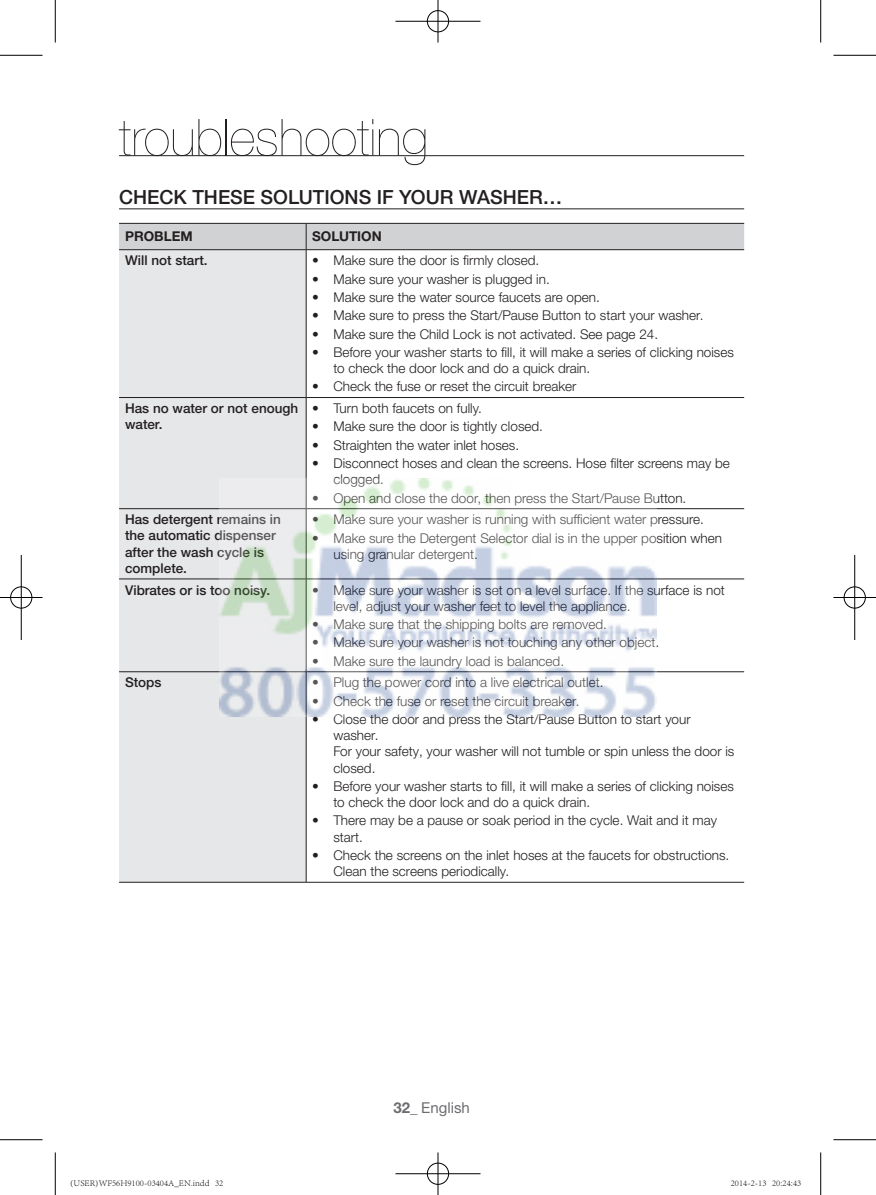
<style>
.page{position:relative;width:876px;height:1195px;background:#fff}
.page>*{position:absolute;margin:0;border:0;box-sizing:border-box;transform-origin:0 0}
.t1{font:200 51px "Helvetica Neue LTW1 G";color:#231f20}
.t2{font:500 19.5px "Helvetica Neue LTW1 G";color:#231f20}
.t3{font:15px "Helvetica Neue LTW1 G";color:#6c6d70}
.t4{font:300 13.5px/16.2px "Helvetica Neue LTW1 G";color:#231f20}
.t5{font:500 13.5px/16.2px "Helvetica Neue LTW1 G";color:#231f20}
.t6{font:700 13.5px "Helvetica Neue LTW1 G";color:#231f20}
.t7{font:300 9px "Adobe Song Std";color:#000}
.s1{font-weight:700}
</style>
<div class="page">
<hr style="left:119px;top:155px;width:625px;height:1px;background:#231f20">
<hr style="left:119px;top:209px;width:625px;height:1px;background:#231f20">
<div style="left:119px;top:250px;width:187px;height:632px;background:#e6e7e9"></div>
<div style="left:119px;top:223px;width:625px;height:26px;background:#d1d2d4"></div>
<hr style="left:119px;top:249px;width:187px;height:1px;background:#231f20">
<hr style="left:306px;top:249px;width:438px;height:1px;background:#231f20">
<hr style="left:306px;top:250px;width:1px;height:147px;background:#231f20">
<hr style="left:119px;top:397px;width:187px;height:1px;background:#231f20">
<hr style="left:306px;top:397px;width:438px;height:1px;background:#231f20">
<hr style="left:306px;top:398px;width:1px;height:110px;background:#231f20">
<hr style="left:119px;top:508px;width:187px;height:1px;background:#231f20">
<hr style="left:306px;top:508px;width:438px;height:1px;background:#231f20">
<hr style="left:119px;top:579px;width:187px;height:1px;background:#231f20">
<hr style="left:306px;top:579px;width:438px;height:1px;background:#231f20">
<hr style="left:119px;top:671px;width:187px;height:1px;background:#231f20">
<hr style="left:306px;top:671px;width:438px;height:1px;background:#231f20">
<hr style="left:306px;top:672px;width:1px;height:210px;background:#231f20">
<hr style="left:119px;top:882px;width:187px;height:1px;background:#231f20">
<hr style="left:306px;top:882px;width:438px;height:1px;background:#231f20">
<hr style="left:0;top:55px;width:43px;height:1px;background:#000">
<hr style="left:833px;top:55px;width:43px;height:1px;background:#000">
<hr style="left:0;top:1139px;width:43px;height:1px;background:#000">
<hr style="left:833px;top:1139px;width:43px;height:1px;background:#000">
<hr style="left:55px;top:0;width:1px;height:43px;background:#000">
<hr style="left:55px;top:1152px;width:1px;height:43px;background:#000">
<hr style="left:820px;top:0;width:1px;height:43px;background:#000">
<hr style="left:820px;top:1152px;width:1px;height:43px;background:#000">
<div style="left:426px;top:10px;width:24px;height:23px;border:2px solid #fff;border-radius:50%"></div>
<hr style="left:395px;top:20px;width:85px;height:2px;background:#fff">
<hr style="left:437px;top:0;width:2px;height:43px;background:#fff">
<div style="left:427px;top:10px;width:22px;height:22px;border:1px solid #000;border-radius:50%"></div>
<hr style="left:395px;top:21px;width:85px;height:1px;background:#000">
<hr style="left:438px;top:0;width:1px;height:43px;background:#000">
<div style="left:426px;top:1162px;width:24px;height:23px;border:2px solid #fff;border-radius:50%"></div>
<hr style="left:395px;top:1172px;width:85px;height:3px;background:#fff">
<hr style="left:437px;top:1152px;width:2px;height:43px;background:#fff">
<div style="left:427px;top:1163px;width:22px;height:21px;border:1px solid #000;border-radius:50%"></div>
<hr style="left:395px;top:1173px;width:85px;height:1px;background:#000">
<hr style="left:438px;top:1152px;width:1px;height:43px;background:#000">
<div style="left:10px;top:586px;width:23px;height:23px;border:2px solid #fff;border-radius:50%"></div>
<hr style="left:0;top:596px;width:43px;height:2px;background:#fff">
<hr style="left:20px;top:555px;width:2px;height:85px;background:#fff">
<div style="left:10px;top:587px;width:22px;height:21px;border:1px solid #000;border-radius:50%"></div>
<hr style="left:0;top:597px;width:43px;height:1px;background:#000">
<hr style="left:21px;top:555px;width:1px;height:85px;background:#000">
<div style="left:843px;top:586px;width:23px;height:23px;border:2px solid #fff;border-radius:50%"></div>
<hr style="left:833px;top:596px;width:43px;height:2px;background:#fff">
<hr style="left:854px;top:555px;width:2px;height:85px;background:#fff">
<div style="left:844px;top:587px;width:21px;height:21px;border:1px solid #000;border-radius:50%"></div>
<hr style="left:833px;top:597px;width:43px;height:1px;background:#000">
<hr style="left:854px;top:555px;width:1px;height:85px;background:#000">
<img style="left:219px;top:478px;width:438px;height:239px">
<h1 class="t1" style="left:119px;top:108px;width:311px">troubleshooting</h1>
<h2 class="t2" style="left:119px;top:186px;width:445px">Ch eck these solutions if your washer…</h2>
<p class="t6" style="left:125px;top:228px;width:11px">PROBLEM</p>
<p class="t6" style="left:312px;top:228px;width:10px">SOLU</p>
<p class="t6" style="left:349px;top:228px;width:17px">TION</p>
<p class="t5" style="left:125px;top:252px;width:84px">will not start.</p>
<p class="t4" style="left:312px;top:252px;width:229px"><span class="s1">•</span> Make sure the door is firmly closed.</p>
<p class="t4" style="left:312px;top:271px;width:239px"><span class="s1">•</span> Make sure your washer is plugged in.</p>
<p class="t4" style="left:312px;top:289px;width:289px"><span class="s1">•</span> Make sure the water source faucets are open.</p>
<p class="t4" style="left:312px;top:307px;width:393px"><span class="s1">•</span> Make sure to press the Start/Pause Button to start your washer.</p>
<p class="t4" style="left:312px;top:326px;width:347px"><span class="s1">•</span> Make sure the Child Lock is not activated. See page 24.</p>
<p class="t4" style="left:333px;top:344px;width:402px;text-indent:-21px"><span class="s1">•</span> Before your washer starts to fill, it will make a series of clicking noises to check the door lock and do a quick drain.</p>
<p class="t4" style="left:312px;top:378px;width:266px"><span class="s1">•</span> Check the fuse or reset the circuit breaker</p>
<p class="t5" style="left:125px;top:400px;width:175px">has no water or not enough water.</p>
<p class="t4" style="left:312px;top:400px;width:171px"><span class="s1">•</span> Turn both faucets on fully.</p>
<p class="t4" style="left:312px;top:418px;width:232px"><span class="s1">•</span> Make sure the door is tightly closed.</p>
<p class="t4" style="left:312px;top:437px;width:209px"><span class="s1">•</span> Straighten the water inlet hoses.</p>
<p class="t4" style="left:333px;top:455px;width:398px;text-indent:-21px"><span class="s1">•</span> Disconnect hoses and clean the screens. Hose filter screens may be clogged.</p>
<p class="t4" style="left:312px;top:490px;width:376px"><span class="s1">•</span> Open and close the door, then press the Start/Pause Button.</p>
<p class="t5" style="left:125px;top:511px;width:157px">has detergent remains in the automatic dispenser after the wash cycle is complete.</p>
<p class="t4" style="left:312px;top:511px;width:393px"><span class="s1">•</span> Make sure your washer is running with sufficient water pressure.</p>
<p class="t4" style="left:333px;top:530px;width:390px;text-indent:-21px"><span class="s1">•</span> Make sure the Detergent Selector dial is in the upper position when using granular detergent.</p>
<p class="t5" style="left:125px;top:582px;width:147px">vibrates or is too noisy.</p>
<p class="t4" style="left:333px;top:581px;width:393px;text-indent:-21px"><span class="s1">•</span> Make sure your washer is set on a level surface. If the surface is not level, adjust your washer feet to level the appliance.</p>
<p class="t4" style="left:312px;top:616px;width:296px"><span class="s1">•</span> Make sure that the shipping bolts are removed.</p>
<p class="t4" style="left:312px;top:634px;width:348px"><span class="s1">•</span> Make sure your washer is not touching any other object.</p>
<p class="t4" style="left:312px;top:653px;width:253px"><span class="s1">•</span> Make sure the laundry load is balanced.</p>
<p class="t5" style="left:125px;top:674px;width:38px">stops</p>
<p class="t4" style="left:312px;top:674px;width:293px"><span class="s1">•</span> Plug the power cord into a live electrical outlet.</p>
<p class="t4" style="left:312px;top:693px;width:269px"><span class="s1">•</span> Check the fuse or reset the circuit breaker.</p>
<p class="t4" style="left:333px;top:711px;width:402px;text-indent:-21px"><span class="s1">•</span> Close the door and press the Start/Pause Button to start your washer.<br>For your safety, your washer will not tumble or spin unless the door is closed.</p>
<p class="t4" style="left:333px;top:778px;width:402px;text-indent:-21px"><span class="s1">•</span> Before your washer starts to fill, it will make a series of clicking noises to check the door lock and do a quick drain.</p>
<p class="t4" style="left:333px;top:812px;width:385px;text-indent:-21px"><span class="s1">•</span> There may be a pause or soak period in the cycle. Wait and it may start.</p>
<p class="t4" style="left:333px;top:847px;width:397px;text-indent:-21px"><span class="s1">•</span> Check the screens on the inlet hoses at the faucets for obstructions.<br>Clean the screens periodically.</p>
<p class="t3" style="left:393px;top:1098px;width:78px"><span class="s1">32_</span> English</p>
<p class="t7" style="left:70px;top:1178px;width:155px">(USER)WF56H9100-03404A_EN.indd 32</p>
<p class="t7" style="left:731px;top:1178px;width:72px">2014-2-13 20:24:43</p>
</div>
